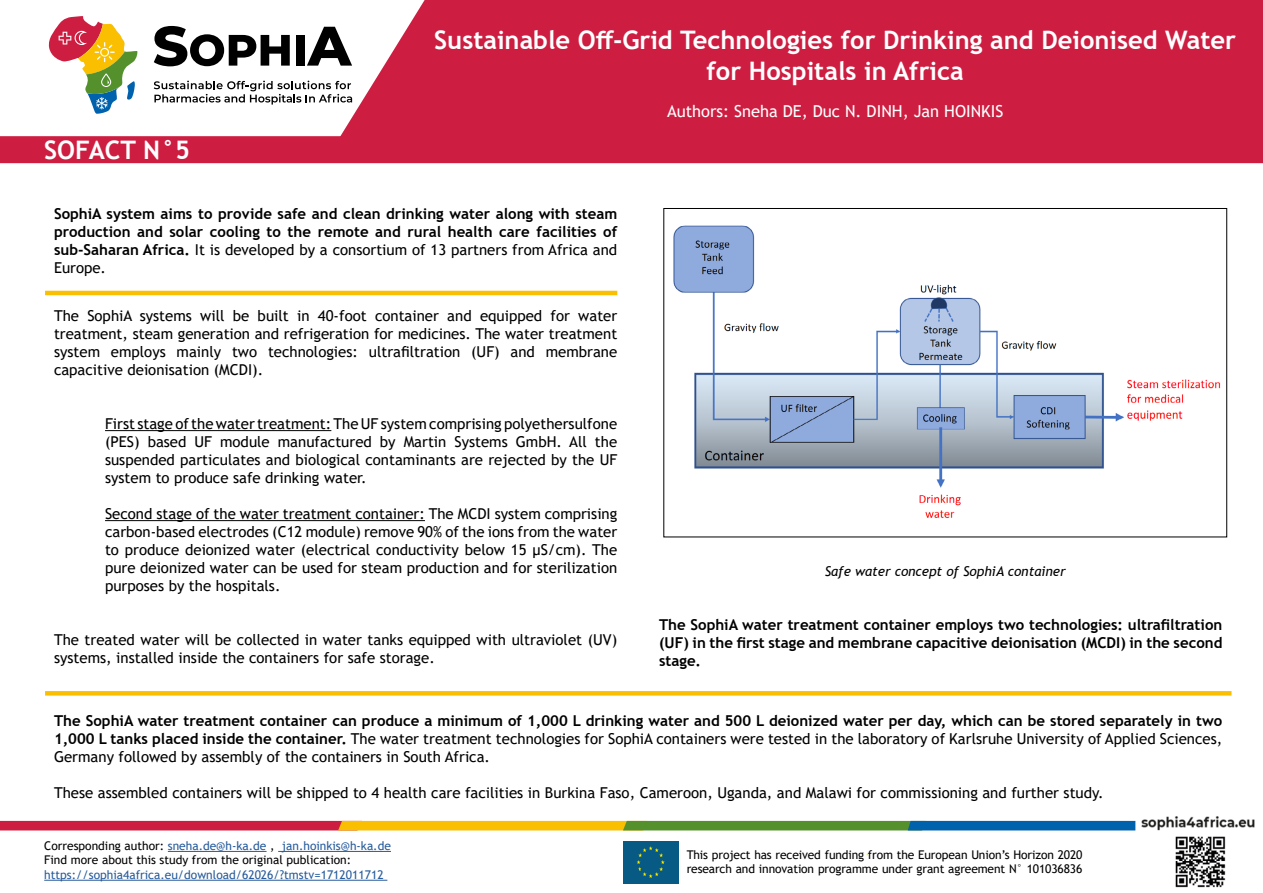
<style>
.page{position:relative;width:1263px;height:893px;background:#fff}
.page>*{position:absolute;margin:0;border:0;box-sizing:border-box;transform-origin:0 0}
.t1{font:700 25.5px/30.6px "Trebuchet MS";color:#fff;text-align:center}
.t2{font:16.5px "Trebuchet MS";color:#fff}
.t3{font:15px/18px "Trebuchet MS";color:#000;text-align:justify}
.t4{font:700 15px/18px "Trebuchet MS";color:#000;text-align:justify}
.t5{font:italic 13.5px "Trebuchet MS";color:#000}
.t6{font:12px/13.5px "Trebuchet MS";letter-spacing:-.01em;color:#000}
.t7{font:12px "Trebuchet MS";color:#275b9b}
.s1{font-weight:400}
.s2{color:#275b9b}
</style>
<div class="page">
<div style="left:623px;top:841px;width:55px;height:42px;background:#075a84"></div>
<hr style="left:168px;top:851px;width:99px;height:1px;background:#275b9b">
<hr style="left:278px;top:851px;width:113px;height:1px;background:#275b9b">
<hr style="left:44px;top:880px;width:343px;height:1px;background:#275b9b">
<img style="left:1175px;top:836px;width:51px;height:52px">
<hr style="left:105px;top:430px;width:226px;height:1px;background:#000">
<hr style="left:105px;top:520px;width:320px;height:1px;background:#000">
<img style="left:673px;top:225px;width:548px;height:293px">
<svg style="left:48px;top:16px;width:90px;height:98px"></svg>
<svg style="left:154px;top:26px;width:136px;height:40px"></svg>
<div style="left:296px;top:35px;width:9px;height:31px;background:#000"></div>
<svg style="left:307px;top:27px;width:31px;height:39px"></svg>
<svg style="left:154px;top:81px;width:184px;height:24px"></svg>
<div style="left:0;top:136px;width:1263px;height:27px;background:#cd1e41"></div>
<svg style="left:0;top:821px;width:1135px;height:9px;background:#907041"></svg>
<div style="left:338px;top:0;width:925px;height:137px;background:#cd1e41"></div>
<div style="left:45px;top:691px;width:1186px;height:5px;background:#f9bf00"></div>
<hr style="left:45px;top:291px;width:572px;height:4px;background:#f9bf00">
<img style="left:1141px;top:816px;width:114px;height:14px">
<svg style="left:637px;top:846px;width:28px;height:32px"></svg>
<h1 class="t1" style="left:44px;top:134px;width:147px">SOFACT N°5</h1>
<h1 class="t1" style="left:434px;top:25px;width:803px">Sustainable Off-Grid Technologies for Drinking and Deionised Water for Hospitals in Africa</h1>
<p class="t2" style="left:667px;top:101px;width:338px">Authors: Sneha DE, Duc N. DINH, Jan HOINKIS</p>
<p class="t4" style="left:54px;top:205px;width:565px">SophiA system aims to provide safe and clean drinking water along with steam production and solar cooling to the remote and rural health care facilities of sub-Saharan Africa. <span class="s1">It is developed by a consortium of 13 partners from Africa and Europe.</span></p>
<p class="t3" style="left:54px;top:306px;width:565px">The SophiA systems will be built in 40-foot container and equipped for water treatment, steam generation and refrigeration for medicines. The water treatment system employs mainly two technologies: ultrafiltration (UF) and membrane capacitive deionisation (MCDI).</p>
<p class="t3" style="left:105px;top:414px;width:514px">First stage of the water treatment: The UF system comprising polyethersulfone (PES) based UF module manufactured by Martin Systems GmbH. All the suspended particulates and biological contaminants are rejected by the UF system to produce safe drinking water.</p>
<p class="t3" style="left:105px;top:504px;width:514px">Second stage of the water treatment container: The MCDI system comprising carbon-based electrodes (C12 module) remove 90% of the ions from the water to produce deionized water (electrical conductivity below 15 µS/cm). The pure deionized water can be used for steam production and for sterilization purposes by the hospitals.</p>
<p class="t3" style="left:54px;top:630px;width:565px">The treated water will be collected in water tanks equipped with ultraviolet (UV) systems, installed inside the containers for safe storage.</p>
<p class="t5" style="left:825px;top:563px;width:243px">Safe water concept of SophiA container</p>
<p class="t4" style="left:659px;top:616px;width:565px">The SophiA water treatment container employs two technologies: ultrafiltration (UF) in the first stage and membrane capacitive deionisation (MCDI) in the second stage.</p>
<p class="t4" style="left:54px;top:711px;width:1170px">The SophiA water treatment container can produce a minimum of 1,000 L drinking water and 500 L deionized water per day, which can be stored separately in two 1,000 L tanks placed inside the container. <span class="s1">The water treatment technologies for SophiA containers were tested in the laboratory of Karlsruhe University of Applied Sciences, Germany followed by assembly of the containers in South Africa.</span></p>
<p class="t3" style="left:54px;top:783px;width:1051px">These assembled containers will be shipped to 4 health care facilities in Burkina Faso, Cameroon, Uganda, and Malawi for commissioning and further study.</p>
<p class="t6" style="left:44px;top:838px;width:348px;line-height:14.4px">Corresponding author: <span class="s2">sneha.de@h-ka.de</span> , <span class="s2">jan.hoinkis@h-ka.de<br></span>Find more about this study from the original publication:</p>
<p class="t7" style="left:44px;top:867px;width:341px">https://sophia4africa.eu/download/62026/?tmstv=1712011712</p>
<p class="t6" style="left:687px;top:848px;width:397px">This project has received funding from the European Union’s Horizon 2020 research and innovation programme under grant agreement N° 101036836</p>
</div>
